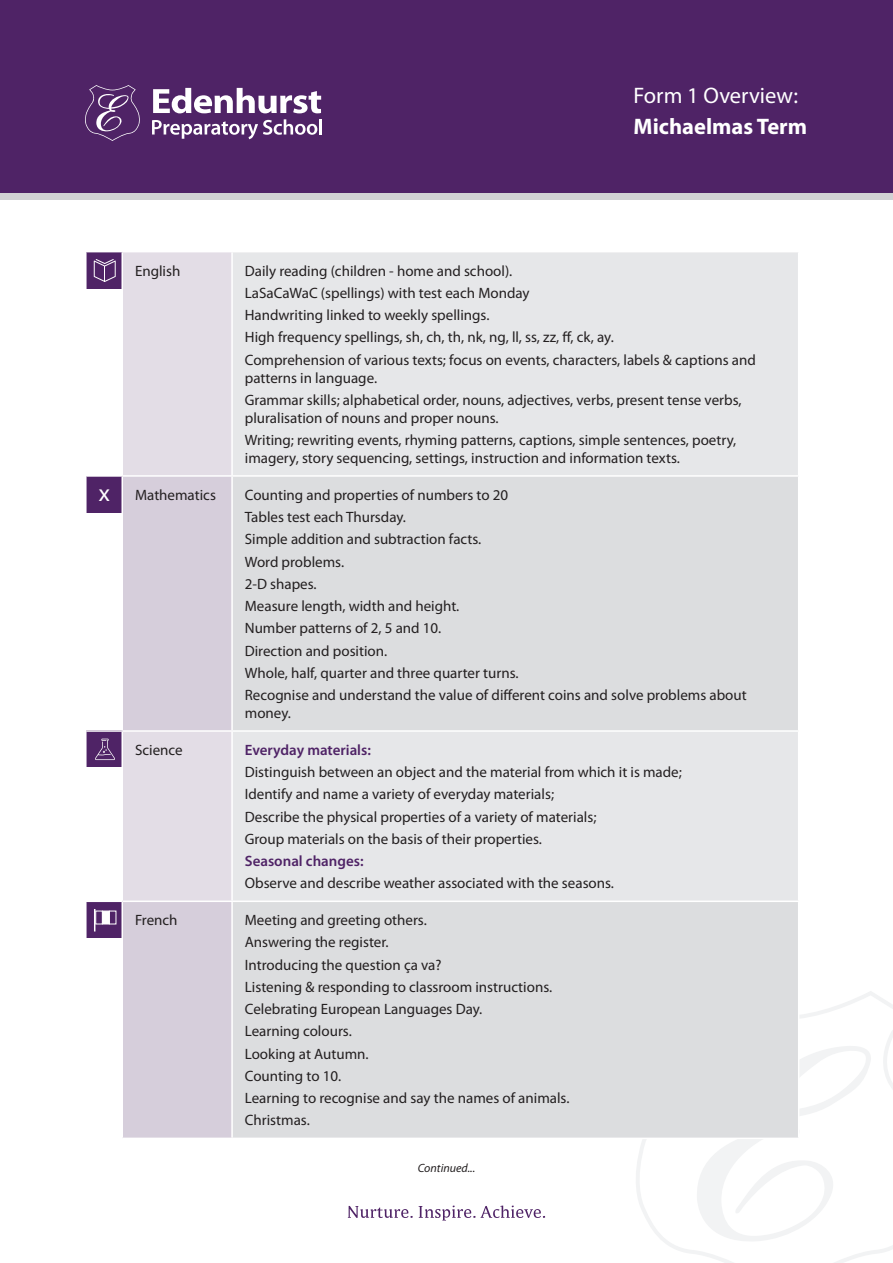
<style>
.page{position:relative;width:893px;height:1263px;background:#fff}
.page>*{position:absolute;margin:0;border:0;box-sizing:border-box;transform-origin:0 0}
.t1{font:24px "Myriad Pro";color:#fff}
.t2{font:22.5px "Myriad Pro";color:#fff}
.t3{font:700 22.5px "Myriad Pro";color:#fff}
.t4{font:15px/22.2px "Myriad Pro";color:#231f20}
.t5{font:600 15px "Myriad Pro";color:#4f2366}
.t6{font:italic 12px "Myriad Pro";color:#231f20}
</style>
<div class="page">
<div style="left:86px;top:252px;width:37px;height:37px;background:#4f2366"></div>
<svg style="left:94px;top:259px;width:22px;height:23px"></svg>
<div style="left:86px;top:476px;width:37px;height:37px;background:#4f2366"></div>
<div style="left:86px;top:730px;width:37px;height:37px;background:#4f2366"></div>
<svg style="left:95px;top:739px;width:20px;height:21px"></svg>
<div style="left:86px;top:901px;width:37px;height:37px;background:#4f2366"></div>
<div style="left:95px;top:911px;width:8px;height:13px;border:1px solid #fff"></div>
<div style="left:102px;top:911px;width:8px;height:13px;background:#fff"></div>
<div style="left:109px;top:911px;width:7px;height:13px;border:1px solid #fff"></div>
<svg style="left:94px;top:909px;width:1px;height:22px"></svg>
<div style="left:0;top:0;width:893px;height:198px;background:#4f2366"></div>
<svg style="left:85px;top:85px;width:55px;height:56px"></svg>
<svg style="left:153px;top:88px;width:168px;height:25px"></svg>
<svg style="left:152px;top:119px;width:165px;height:20px"></svg>
<hr style="left:319px;top:119px;width:3px;height:16px;background:#fff">
<svg style="left:636px;top:991px;width:257px;height:272px"></svg>
<svg style="left:695px;top:1031px;width:176px;height:212px"></svg>
<svg style="left:348px;top:1206px;width:65px;height:12px"></svg>
<svg style="left:419px;top:1205px;width:126px;height:15px"></svg>
<div style="left:0;top:193px;width:893px;height:7px;background:#d1d2d4"></div>
<div style="left:123px;top:252px;width:108px;height:223px;background:#e3dde6"></div>
<div style="left:233px;top:252px;width:565px;height:223px;background:#e6e7e9"></div>
<svg style="left:123px;top:477px;width:108px;height:660px;background:#d9d1dd"></svg>
<svg style="left:233px;top:477px;width:565px;height:660px;background:#dedfe1"></svg>
<hr style="left:85px;top:252px;width:2px;height:223px;background:#fff">
<hr style="left:121px;top:252px;width:2px;height:223px;background:#fff">
<hr style="left:85px;top:475px;width:37px;height:2px;background:#fff">
<hr style="left:85px;top:477px;width:2px;height:253px;background:#fff">
<hr style="left:122px;top:475px;width:110px;height:2px;background:#fff">
<hr style="left:121px;top:477px;width:2px;height:253px;background:#fff">
<hr style="left:85px;top:730px;width:37px;height:2px;background:#fff">
<hr style="left:85px;top:732px;width:2px;height:168px;background:#fff">
<hr style="left:122px;top:730px;width:110px;height:2px;background:#fff">
<hr style="left:121px;top:732px;width:2px;height:168px;background:#fff">
<hr style="left:232px;top:730px;width:567px;height:2px;background:#fff">
<hr style="left:85px;top:900px;width:37px;height:2px;background:#fff">
<hr style="left:85px;top:902px;width:2px;height:235px;background:#fff">
<hr style="left:122px;top:900px;width:110px;height:2px;background:#fff">
<hr style="left:121px;top:902px;width:2px;height:235px;background:#fff">
<hr style="left:232px;top:900px;width:567px;height:2px;background:#fff">
<hr style="left:798px;top:902px;width:1px;height:235px;background:#fff">
<hr style="left:232px;top:1137px;width:567px;height:2px;background:#fff">
<h2 class="t2" style="left:634px;top:82px;width:166px">Form 1 Overview:</h2>
<h2 class="t3" style="left:634px;top:112px;width:175px">Michaelmas Term</h2>
<h1 class="t1" style="left:99px;top:478px;width:13px">x</h1>
<p class="t4" style="left:135px;top:259px;width:47px">English</p>
<p class="t4" style="left:245px;top:259px;width:513px">Daily reading (children - home and school).<br>LaSaCaWaC (spellings) with test each Monday<br>Handwriting linked to weekly spellings.<br>High frequency spellings, sh, ch, th, nk, ng, ll, ss, zz, ff, ck, ay.<br>Comprehension of various texts; focus on events, characters, labels &amp; captions and</p>
<p class="t4" style="left:245px;top:366px;width:498px">patterns in language.<br>Grammar skills; alphabetical order, nouns, adjectives, verbs, present tense verbs,</p>
<p class="t4" style="left:245px;top:406px;width:493px">pluralisation of nouns and proper nouns.<br>Writing; rewriting events, rhyming patterns, captions, simple sentences, poetry,</p>
<p class="t4" style="left:245px;top:447px;width:437px">imagery, story sequencing, settings, instruction and information texts.</p>
<p class="t4" style="left:135px;top:483px;width:82px">Mathematics</p>
<p class="t4" style="left:245px;top:483px;width:503px">Counting and properties of numbers to 20<br>Tables test each Thursday.<br>Simple addition and subtraction facts.<br>Word problems.<br>2-D shapes.<br>Measure length, width and height.<br>Number patterns of 2, 5 and 10.<br>Direction and position.<br>Whole, half, quarter and three quarter turns.<br>Recognise and understand the value of different coins and solve problems about</p>
<p class="t4" style="left:245px;top:702px;width:48px">money.</p>
<p class="t4" style="left:135px;top:738px;width:49px">Science</p>
<p class="t5" style="left:245px;top:740px;width:128px">Everyday materials:</p>
<p class="t4" style="left:245px;top:761px;width:439px">Distinguish between an object and the material from which it is made; Identify and name a variety of everyday materials;<br>Describe the physical properties of a variety of materials;<br>Group materials on the basis of their properties.</p>
<p class="t5" style="left:245px;top:851px;width:120px">Seasonal changes:</p>
<p class="t4" style="left:245px;top:872px;width:371px">Observe and describe weather associated with the seasons.</p>
<p class="t4" style="left:135px;top:909px;width:44px">French</p>
<p class="t4" style="left:245px;top:909px;width:326px">Meeting and greeting others.<br>Answering the register.<br>Introducing the question ça va?<br>Listening &amp; responding to classroom instructions.<br>Celebrating European Languages Day.<br>Learning colours.<br>Looking at Autumn.<br>Counting to 10.<br>Learning to recognise and say the names of animals.<br>Christmas.</p>
<p class="t6" style="left:418px;top:1160px;width:59px">Continued...</p>
</div>
